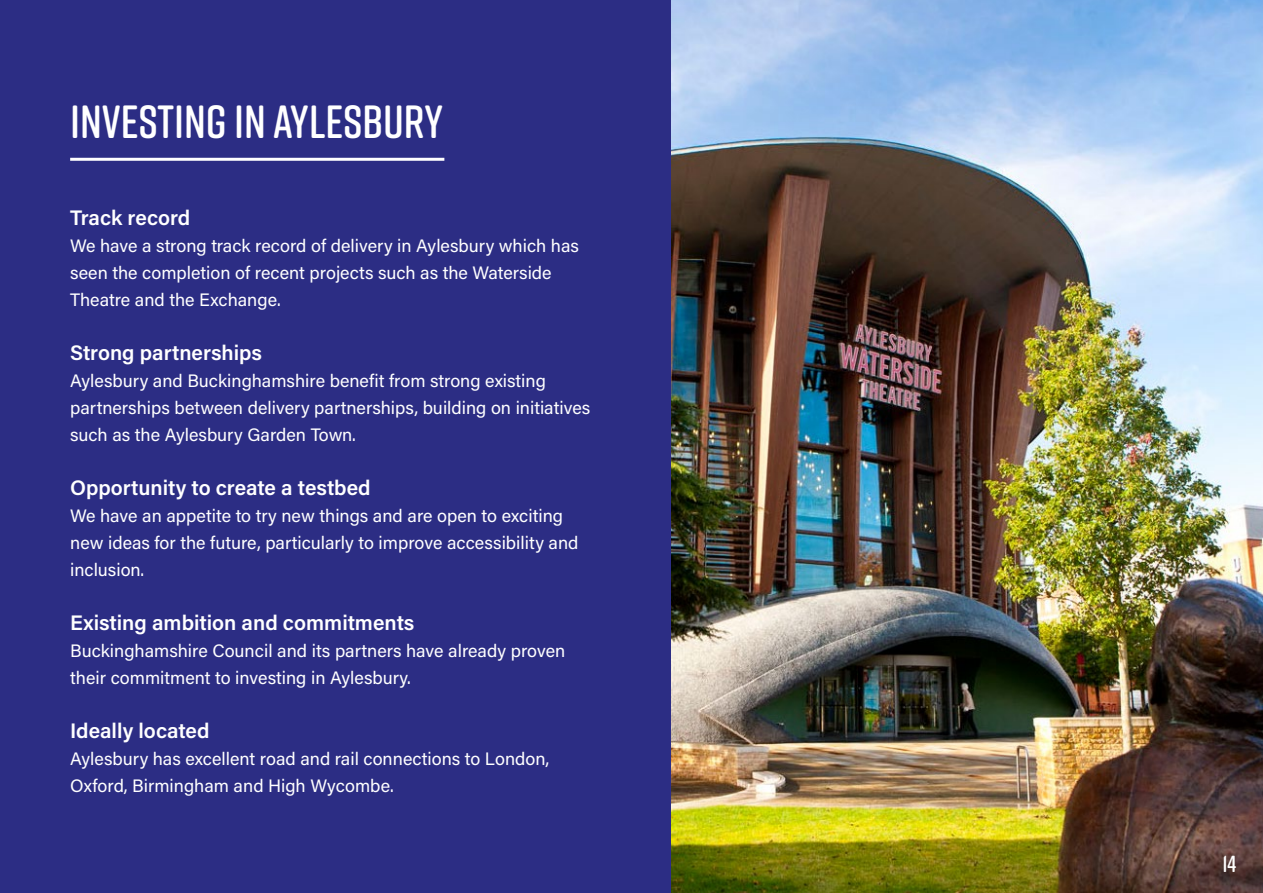
<style>
.page{position:relative;width:1263px;height:893px;background:#fff}
.page>*{position:absolute;margin:0;border:0;box-sizing:border-box;transform-origin:0 0}
.Heading1{font:600 46.5px "Rift Soft";color:#fff}
.t1{font:600 23.25px "Rift Soft";color:#fff}
.Paragraph{font:600 21px "Acumin Pro";color:#fff}
.Paragraph-2{font:18px/27px "Acumin Pro";color:#fff}
</style>
<div class="page">
<img style="left:671px;top:0;width:592px;height:893px">
<div style="left:0;top:0;width:671px;height:893px;background:#2c2d84"></div>
<hr style="left:70px;top:158px;width:374px;height:3px;background:#fff">
<h1 class="Heading1" style="left:70px;top:88px;width:375px">INVESTING IN AYLESBURY</h1>
<p class="Paragraph" style="left:70px;top:203px;width:122px">Track record</p>
<p class="Paragraph-2" style="left:70px;top:231px;width:510px">We have a strong track record of delivery in Aylesbury which has seen the completion of recent projects such as the Waterside<br>Theatre and the Exchange.</p>
<p class="Paragraph" style="left:70px;top:338px;width:193px">Strong partnerships</p>
<p class="Paragraph-2" style="left:70px;top:366px;width:522px">Aylesbury and Buckinghamshire benefit from strong existing partnerships between delivery partnerships, building on initiatives such as the Aylesbury Garden Town.</p>
<p class="Paragraph" style="left:70px;top:473px;width:302px">Opportunity to create a testbed</p>
<p class="Paragraph-2" style="left:70px;top:501px;width:510px">We have an appetite to try new things and are open to exciting new ideas for the future, particularly to improve accessibility and inclusion.</p>
<p class="Paragraph" style="left:70px;top:608px;width:346px">Existing ambition and commitments</p>
<p class="Paragraph-2" style="left:70px;top:636px;width:497px">Buckinghamshire Council and its partners have already proven their commitment to investing in Aylesbury.</p>
<p class="Paragraph" style="left:70px;top:716px;width:141px">Ideally located</p>
<p class="Paragraph-2" style="left:70px;top:744px;width:481px">Aylesbury has excellent road and rail connections to London,<br>Oxford, Birmingham and High Wycombe.</p>
<p class="t1" style="left:1222px;top:847px;width:16px">14</p>
</div>
